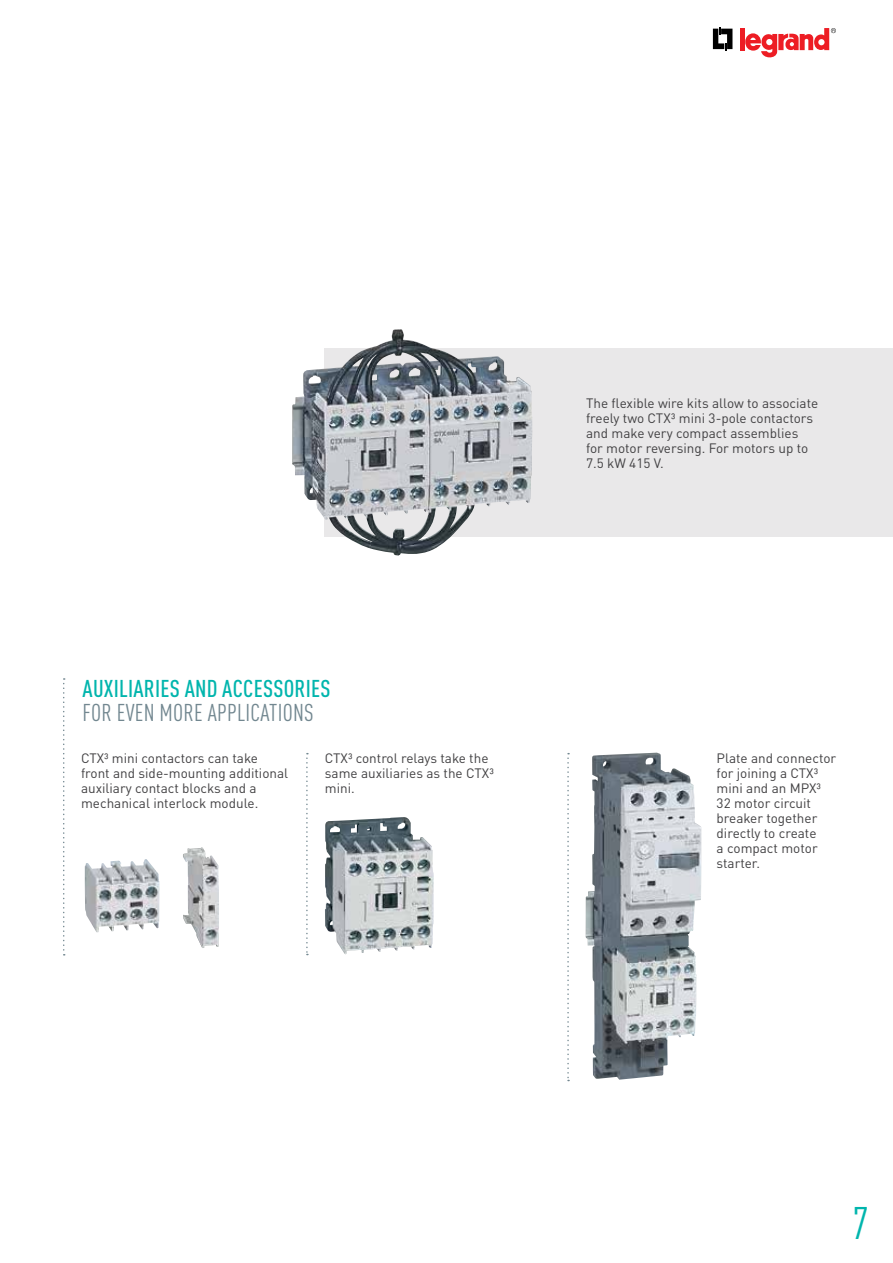
<style>
.page{position:relative;width:893px;height:1263px;background:#fff}
.page>*{position:absolute;margin:0;border:0;box-sizing:border-box;transform-origin:0 0}
.t1{font:condensed 45px "DIN Pro";color:#00b5ad}
.t2{font:500 condensed 24px/24px "DIN Pro";letter-spacing:.01em;color:#00b5ad}
.t3{font:13.5px/15px "DIN Pro";color:#414042}
.t4{font:13.5px/15px "DIN Pro";color:#414042}
.s1{font-weight:400;color:#728790}
</style>
<div class="page">
<div style="left:325px;top:348px;width:568px;height:189px;background:#e9e8e9"></div>
<img style="left:325px;top:817px;width:109px;height:138px">
<img style="left:85px;top:859px;width:74px;height:73px">
<img style="left:183px;top:847px;width:36px;height:101px">
<img style="left:586px;top:754px;width:115px;height:326px">
<svg style="left:63px;top:678px;width:2px;height:277px"></svg>
<svg style="left:567px;top:753px;width:2px;height:328px"></svg>
<svg style="left:306px;top:753px;width:2px;height:202px"></svg>
<img style="left:292px;top:329px;width:240px;height:226px">
<svg style="left:713px;top:27px;width:19px;height:24px"></svg>
<hr style="left:740px;top:28px;width:4px;height:22px;background:#ed1d24">
<svg style="left:745px;top:28px;width:91px;height:29px"></svg>
<p class="t4" style="left:586px;top:395px;width:234px">The flexible wire kits allow to associate freely two CTX³ mini 3-pole contactors and make very compact assemblies for motor reversing. For motors up to<br>7.5 kW 415 V.</p>
<p class="t2" style="left:83px;top:674px;width:249px">AUXILIARIES AND ACCESSORIES<br><span class="s1">FOR EVEN MORE APPLICATIONS</span></p>
<p class="t3" style="left:81px;top:749px;width:209px">CTX³ mini contactors can take front and side-mounting additional auxiliary contact blocks and a mechanical interlock module.</p>
<p class="t3" style="left:325px;top:749px;width:170px">CTX³ control relays take the same auxiliaries as the CTX³ mini.</p>
<p class="t3" style="left:717px;top:749px;width:121px">Plate and connector for joining a CTX³ mini and an MPX³<br>32 motor circuit breaker together directly to create<br>a compact motor starter.</p>
<p class="t1" style="left:853px;top:1191px;width:18px">7</p>
</div>
